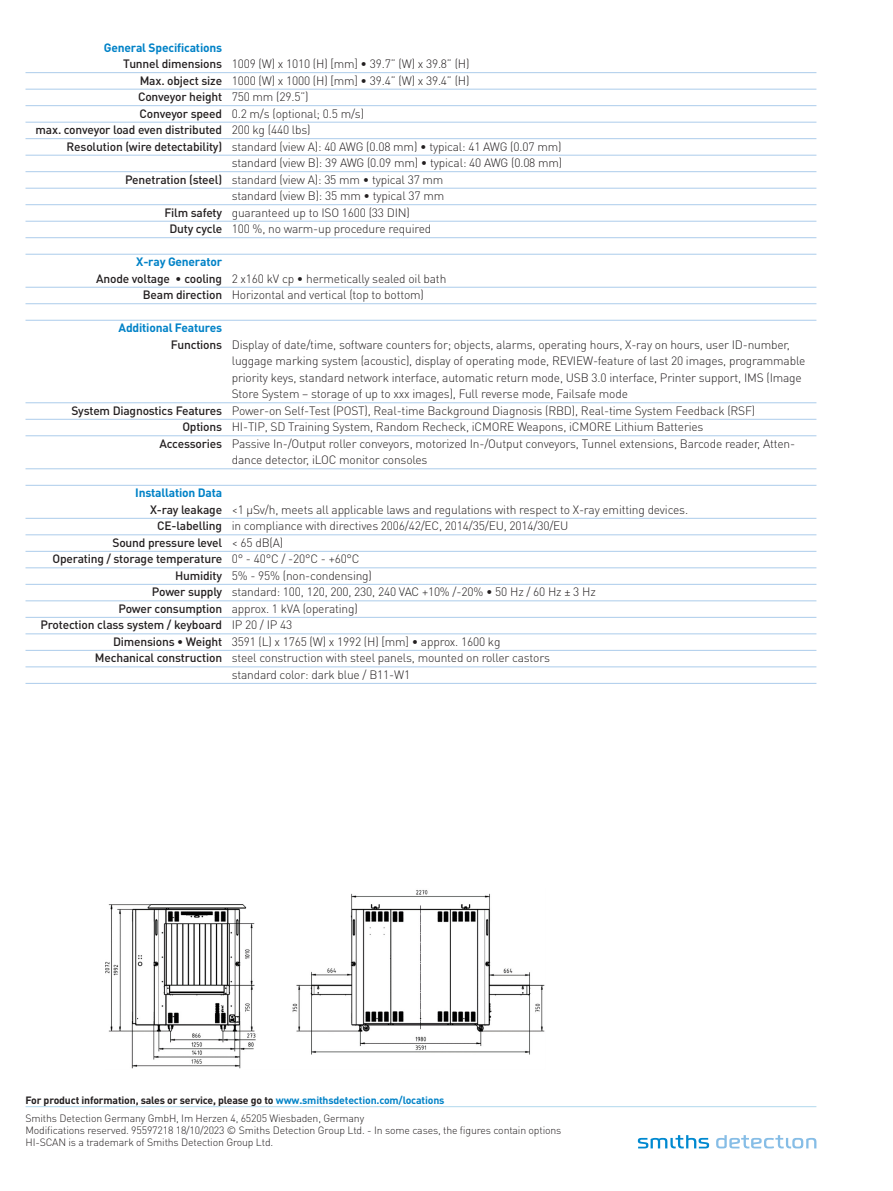
<style>
.page{position:relative;width:893px;height:1191px;background:#fff}
.page>*{position:absolute;margin:0;border:0;box-sizing:border-box;transform-origin:0 0}
.t1{font:300 12px/16.5px "DIN Pro";letter-spacing:-.015em;color:#231f20}
.t2{font:500 12px/16.5px "DIN Pro";letter-spacing:-.015em;color:#231f20;text-align:right}
.t3{font:700 12px "DIN Pro";letter-spacing:-.015em;color:#0082c7}
.t4{font:300 10.5px/18px "DIN Pro";letter-spacing:-.015em;color:#231f20}
.s1{font-weight:700;color:#0082c7}
.s2{font-weight:300}
.s3{font-weight:700}
</style>
<div class="page">
<svg style="left:638px;top:1135px;width:71px;height:13px"></svg>
<svg style="left:716px;top:1135px;width:100px;height:13px"></svg>
<hr style="left:26px;top:1106px;width:790px;height:1px;background:#0082c7">
<hr style="left:26px;top:72px;width:790px;height:1px;background:#accceb">
<hr style="left:26px;top:89px;width:790px;height:1px;background:#accceb">
<hr style="left:26px;top:105px;width:790px;height:1px;background:#accceb">
<hr style="left:26px;top:122px;width:790px;height:1px;background:#accceb">
<hr style="left:26px;top:138px;width:790px;height:1px;background:#accceb">
<hr style="left:26px;top:155px;width:790px;height:1px;background:#accceb">
<hr style="left:26px;top:171px;width:790px;height:1px;background:#accceb">
<hr style="left:26px;top:188px;width:790px;height:1px;background:#accceb">
<hr style="left:26px;top:204px;width:790px;height:1px;background:#accceb">
<hr style="left:26px;top:221px;width:790px;height:1px;background:#accceb">
<hr style="left:26px;top:237px;width:790px;height:1px;background:#accceb">
<hr style="left:26px;top:254px;width:790px;height:1px;background:#accceb">
<hr style="left:26px;top:287px;width:790px;height:1px;background:#accceb">
<hr style="left:26px;top:303px;width:790px;height:1px;background:#accceb">
<hr style="left:26px;top:320px;width:790px;height:1px;background:#accceb">
<hr style="left:26px;top:402px;width:790px;height:1px;background:#accceb">
<hr style="left:26px;top:419px;width:790px;height:1px;background:#accceb">
<hr style="left:26px;top:435px;width:790px;height:1px;background:#accceb">
<hr style="left:26px;top:468px;width:790px;height:1px;background:#accceb">
<hr style="left:26px;top:485px;width:790px;height:1px;background:#accceb">
<hr style="left:26px;top:518px;width:790px;height:1px;background:#accceb">
<hr style="left:26px;top:534px;width:790px;height:1px;background:#accceb">
<hr style="left:26px;top:551px;width:790px;height:1px;background:#accceb">
<hr style="left:26px;top:567px;width:790px;height:1px;background:#accceb">
<hr style="left:26px;top:584px;width:790px;height:1px;background:#accceb">
<hr style="left:26px;top:600px;width:790px;height:1px;background:#accceb">
<hr style="left:26px;top:617px;width:790px;height:1px;background:#accceb">
<hr style="left:26px;top:633px;width:790px;height:1px;background:#accceb">
<hr style="left:26px;top:650px;width:790px;height:1px;background:#accceb">
<hr style="left:26px;top:666px;width:790px;height:1px;background:#accceb">
<hr style="left:26px;top:683px;width:790px;height:1px;background:#accceb">
<img style="left:105px;top:890px;width:440px;height:179px">
<p class="t3" style="left:104px;top:39px;width:120px">General Specifications</p>
<p class="t2" style="left:36px;top:55px;width:188px">Tunnel dimensions<br>Max. object size<br>Conveyor height<br>Conveyor speed<br>max. conveyor load even distributed<br>Resolution (wire detectability)</p>
<p class="t2" style="left:125px;top:171px;width:99px">Penetration (steel)</p>
<p class="t2" style="left:164px;top:204px;width:59px;text-align:center">Film safety<br>Duty cycle</p>
<p class="t2" style="left:96px;top:253px;width:127px"><span class="s1">X-ray Generator<br></span>Anode voltage <span class="s2">•</span> cooling<br>Beam direction</p>
<p class="t3" style="left:119px;top:320px;width:105px">Additional Features</p>
<p class="t2" style="left:171px;top:336px;width:53px">Functions</p>
<p class="t2" style="left:71px;top:402px;width:152px">System Diagnostics Features<br>Options<br>Accessories</p>
<p class="t3" style="left:135px;top:485px;width:88px">Installation Data</p>
<p class="t2" style="left:40px;top:501px;width:183px">X-ray leakage<br>CE-labelling<br>Sound pressure level<br>Operating / storage temperature<br>Humidity<br>Power supply<br>Power consumption<br>Protection class system / keyboard<br>Dimensions • Weight<br>Mechanical construction</p>
<p class="t1" style="left:232px;top:55px;width:332px">1009 (W) x 1010 (H) [mm] • 39.7” (W) x 39.8” (H)<br>1000 (W) x 1000 (H) [mm] • 39.4” (W) x 39.4” (H)<br>750 mm (29.5”)<br>0.2 m/s (optional; 0.5 m/s)<br>200 kg (440 lbs)<br>standard (view A): 40 AWG (0.08 mm) • typical: 41 AWG (0.07 mm) standard (view B): 39 AWG (0.09 mm) • typical: 40 AWG (0.08 mm) standard (view A): 35 mm • typical 37 mm<br>standard (view B): 35 mm • typical 37 mm<br>guaranteed up to ISO 1600 (33 DIN)<br>100 %, no warm-up procedure required</p>
<p class="t1" style="left:232px;top:270px;width:216px">2 x160 kV cp • hermetically sealed oil bath<br>Horizontal and vertical (top to bottom)</p>
<p class="t1" style="left:232px;top:336px;width:575px">Display of date/time, software counters for; objects, alarms, operating hours, X-ray on hours, user ID-number, luggage marking system (acoustic), display of operating mode, REVIEW-feature of last 20 images, programmable priority keys, standard network interface, automatic return mode, USB 3.0 interface, Printer support, IMS (Image Store System – storage of up to xxx images), Full reverse mode, Failsafe mode<br>Power-on Self-Test (POST), Real-time Background Diagnosis (RBD), Real-time System Feedback (RSF)<br>HI-TIP, SD Training System, Random Recheck, iCMORE Weapons, iCMORE Lithium Batteries<br>Passive In-/Output roller conveyors, motorized In-/Output conveyors, Tunnel extensions, Barcode reader, Atten&shy;dance detector, iLOC monitor consoles</p>
<p class="t1" style="left:232px;top:501px;width:458px">&lt;1 µSv/h, meets all applicable laws and regulations with respect to X-ray emitting devices. in compliance with directives 2006/42/EC, 2014/35/EU, 2014/30/EU<br>&lt; 65 dB(A)<br>0° - 40°C / -20°C - +60°C<br>5% - 95% (non-condensing)<br>standard: 100, 120, 200, 230, 240 VAC +10% /-20% • 50 Hz / 60 Hz ± 3 Hz<br>approx. 1 kVA (operating)<br>IP 20 / IP 43<br>3591 (L) x 1765 (W) x 1992 (H) [mm] • approx. 1600 kg<br>steel construction with steel panels, mounted on roller castors<br>standard color: dark blue / B11-W1</p>
<p class="t4" style="left:26px;top:1090px;width:420px"><span class="s3">For product information, sales or service, please go to</span> <span class="s1">www.smithsdetection.com/locations<br></span>Smiths Detection Germany GmbH, Im Herzen 4, 65205 Wiesbaden, Germany</p>
<p class="t4" style="left:26px;top:1123px;width:537px;line-height:12px">Modifications reserved. 95597218 18/10/2023 © Smiths Detection Group Ltd. - In some cases, the figures contain options<br>HI-SCAN is a trademark of Smiths Detection Group Ltd.</p>
</div>
